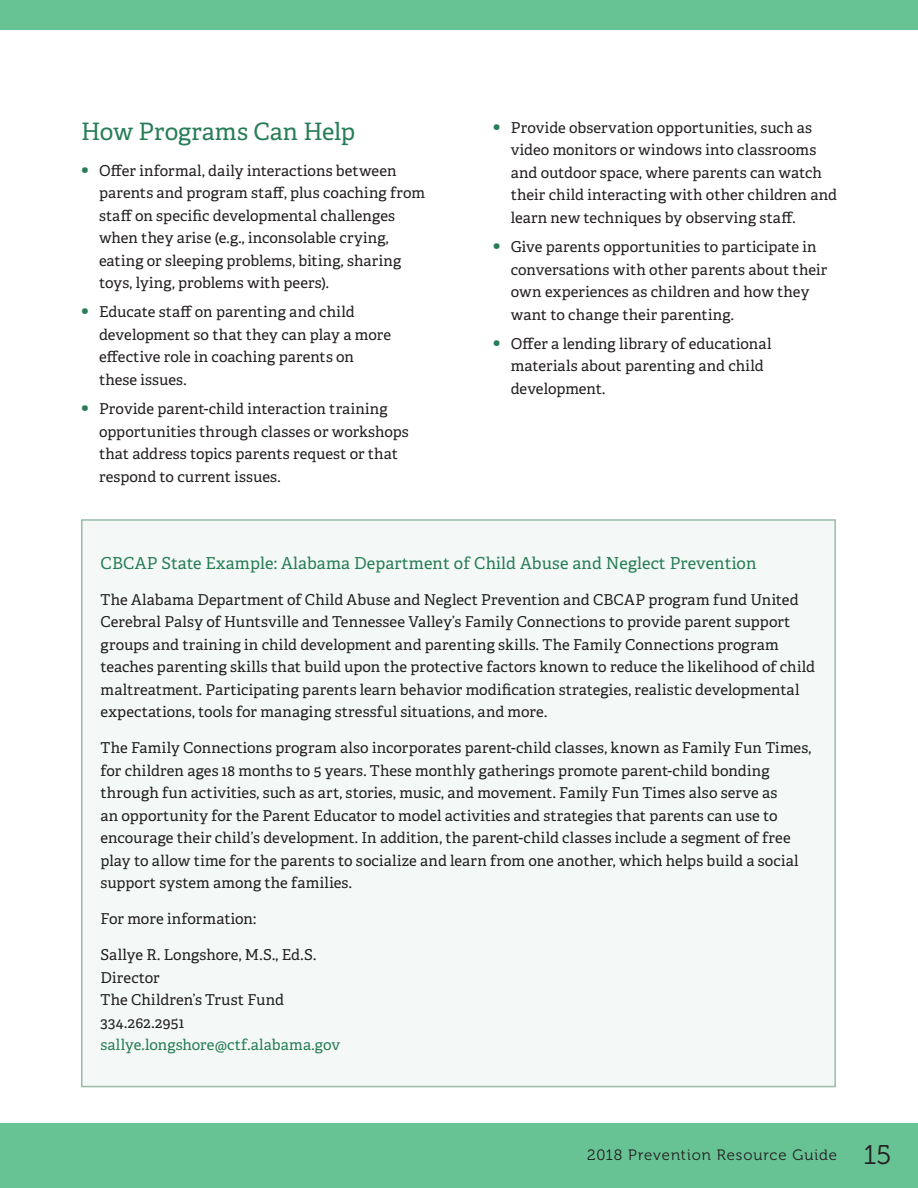
<style>
.page{position:relative;width:918px;height:1188px;background:#fff}
.page>*{position:absolute;margin:0;border:0;box-sizing:border-box;transform-origin:0 0}
.t1{font:24px "Adelle PE";letter-spacing:-.005em;color:#287d57}
.t2{font:16.5px "Adelle PE";letter-spacing:.01em;color:#287d57}
.t3{font:15px/22.5px "Adelle PE";letter-spacing:.005em;color:#231f20}
.t4{font:15px "Museo 300";letter-spacing:.06em;color:#231f20}
.s1{font-size:21px;color:#287d57}
.s2{color:#287d57}
.s3{font-size:27px}
</style>
<div class="page">
<div style="left:1px;top:1123px;width:917px;height:65px;background:#67c294"></div>
<hr style="left:0;top:1123px;width:1px;height:65px;background:#67c294">
<div style="left:1px;top:0;width:917px;height:29px;background:#67c294"></div>
<svg style="left:0;top:0;width:1px;height:29px"></svg>
<div style="left:82px;top:520px;width:753px;height:567px;background:#f4f9f8"></div>
<h3 class="t1" style="left:81px;top:114px;width:276px">How Programs Can Help</h3>
<p class="t3" style="left:99px;top:158px;width:328px;text-indent:-18px"><span class="s1">•</span> Offer informal, daily interactions between parents and program staff, plus coaching from staff on specific developmental challenges when they arise (e.g., inconsolable crying, eating or sleeping problems, biting, sharing toys, lying, problems with peers).</p>
<p class="t3" style="left:99px;top:300px;width:294px;text-indent:-18px"><span class="s1">•</span> Educate staff on parenting and child development so that they can play a more effective role in coaching parents on these issues.</p>
<p class="t3" style="left:99px;top:397px;width:311px;text-indent:-18px"><span class="s1">•</span> Provide parent-child interaction training opportunities through classes or workshops that address topics parents request or that respond to current issues.</p>
<p class="t3" style="left:511px;top:116px;width:328px;text-indent:-18px"><span class="s1">•</span> Provide observation opportunities, such as video monitors or windows into classrooms and outdoor space, where parents can watch their child interacting with other children and learn new techniques by observing staff.</p>
<p class="t3" style="left:511px;top:235px;width:318px;text-indent:-18px"><span class="s1">•</span> Give parents opportunities to participate in conversations with other parents about their own experiences as children and how they want to change their parenting.</p>
<p class="t3" style="left:511px;top:332px;width:262px;text-indent:-18px"><span class="s1">•</span> Offer a lending library of educational materials about parenting and child development.</p>
<p class="t2" style="left:100px;top:551px;width:658px">CBCAP State Example: Alabama Department of Child Abuse and Neglect Prevention</p>
<p class="t3" style="left:100px;top:588px;width:716px">The Alabama Department of Child Abuse and Neglect Prevention and CBCAP program fund United Cerebral Palsy of Huntsville and Tennessee Valley’s Family Connections to provide parent support groups and training in child development and parenting skills. The Family Connections program teaches parenting skills that build upon the protective factors known to reduce the likelihood of child maltreatment. Participating parents learn behavior modification strategies, realistic developmental expectations, tools for managing stressful situations, and more.</p>
<p class="t3" style="left:100px;top:736px;width:712px">The Family Connections program also incorporates parent-child classes, known as Family Fun Times, for children ages 18 months to 5 years. These monthly gatherings promote parent-child bonding through fun activities, such as art, stories, music, and movement. Family Fun Times also serve as<br>an opportunity for the Parent Educator to model activities and strategies that parents can use to encourage their child’s development. In addition, the parent-child classes include a segment of free play to allow time for the parents to socialize and learn from one another, which helps build a social support system among the families.</p>
<p class="t3" style="left:100px;top:907px;width:158px">For more information:</p>
<p class="t3" style="left:100px;top:943px;width:241px">Sallye R. Longshore, M.S., Ed.S.<br>Director<br>The Children’s Trust Fund<br>334.262.2951 <span class="s2">sallye.longshore@ctf.alabama.gov</span></p>
<p class="t4" style="left:587px;top:1146px;width:306px">2018 Prevention Resource Guide <span class="s3">15</span></p>
</div>
